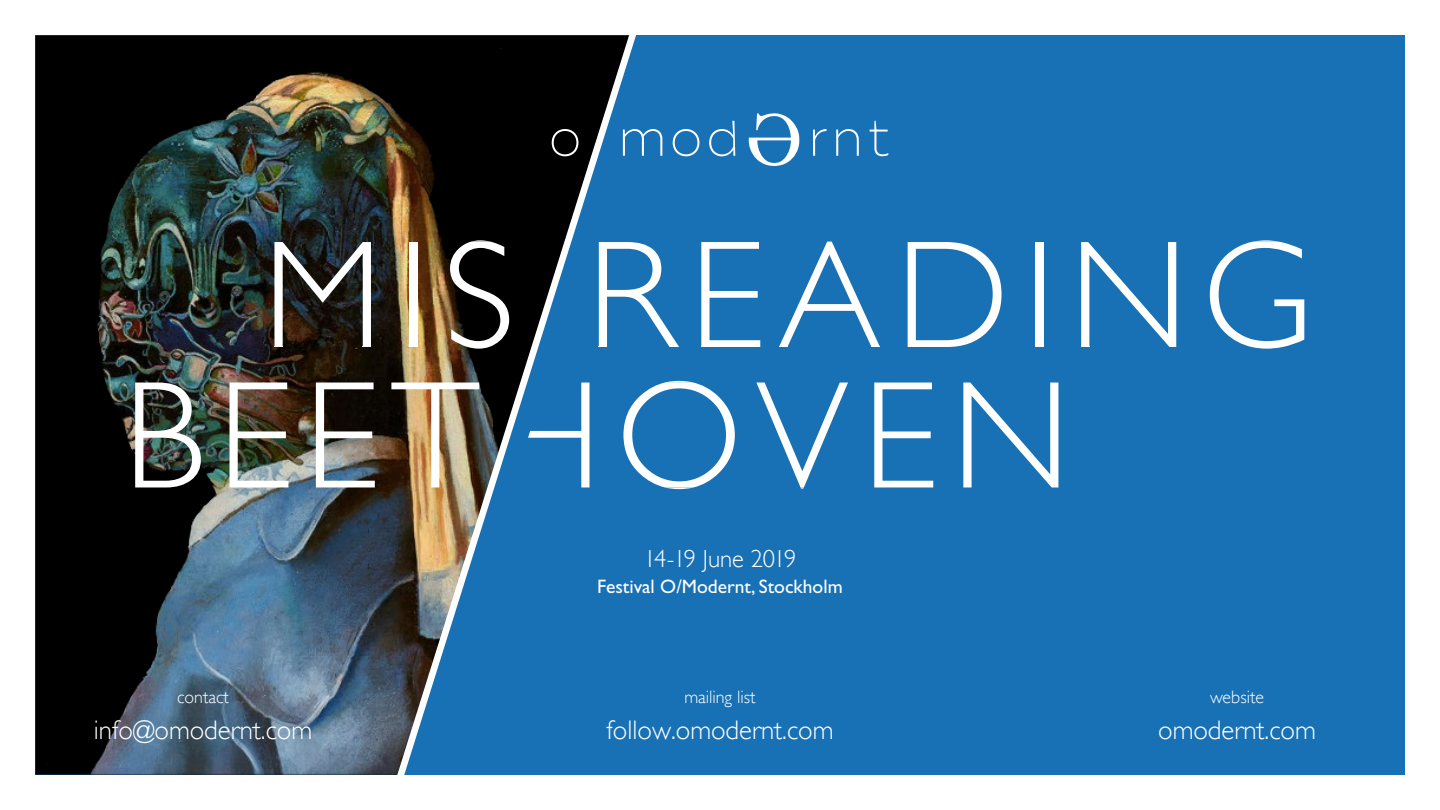
<style>
.page{position:relative;width:1440px;height:810px;background:#fff}
.page>*{position:absolute;margin:0;border:0;box-sizing:border-box;transform-origin:0 0}
.t1{font:300 26.85px "Gill Sans";color:#fff}
.t2{font:300 24.6px "Gill Sans";letter-spacing:-.035em;color:#fff}
.t3{font:19.5px "Gill Sans Std";color:#fff}
.t4{font:300 17.85px "Gill Sans";color:#fff}
</style>
<div class="page">
<div style="left:35px;top:35px;width:1370px;height:740px;background:#1871b4"></div>
<img style="left:35px;top:35px;width:352px;height:740px">
<svg style="left:274px;top:242px;width:97px;height:105px;background:#585552"></svg>
<svg style="left:713px;top:242px;width:47px;height:105px"></svg>
<svg style="left:779px;top:242px;width:101px;height:105px"></svg>
<svg style="left:908px;top:242px;width:94px;height:105px"></svg>
<div style="left:1035px;top:242px;width:9px;height:105px;background:#fff"></div>
<svg style="left:1081px;top:242px;width:95px;height:105px"></svg>
<svg style="left:1210px;top:240px;width:94px;height:109px"></svg>
<img style="left:135px;top:383px;width:66px;height:104px">
<img style="left:230px;top:383px;width:58px;height:104px">
<svg style="left:316px;top:383px;width:59px;height:104px;background:#777877"></svg>
<svg style="left:713px;top:392px;width:22px;height:86px"></svg>
<svg style="left:756px;top:383px;width:92px;height:106px"></svg>
<svg style="left:874px;top:383px;width:59px;height:104px"></svg>
<svg style="left:963px;top:383px;width:95px;height:104px"></svg>
<svg style="left:387px;top:35px;width:326px;height:740px"></svg>
<svg style="left:552px;top:113px;width:336px;height:53px"></svg>
<p class="t4" style="left:177px;top:687px;width:53px">contact</p>
<p class="t1" style="left:94px;top:714px;width:220px">info@omodernt.com</p>
<p class="t2" style="left:644px;top:544px;width:154px">14-19 June 2019</p>
<p class="t3" style="left:597px;top:576px;width:247px">Festival O/Modernt, Stockholm</p>
<p class="t4" style="left:684px;top:687px;width:73px">mailing list</p>
<p class="t4" style="left:1210px;top:687px;width:55px">website</p>
<p class="t1" style="left:607px;top:714px;width:228px">follow.omodernt.com</p>
<p class="t1" style="left:1158px;top:714px;width:159px">omodernt.com</p>
</div>
